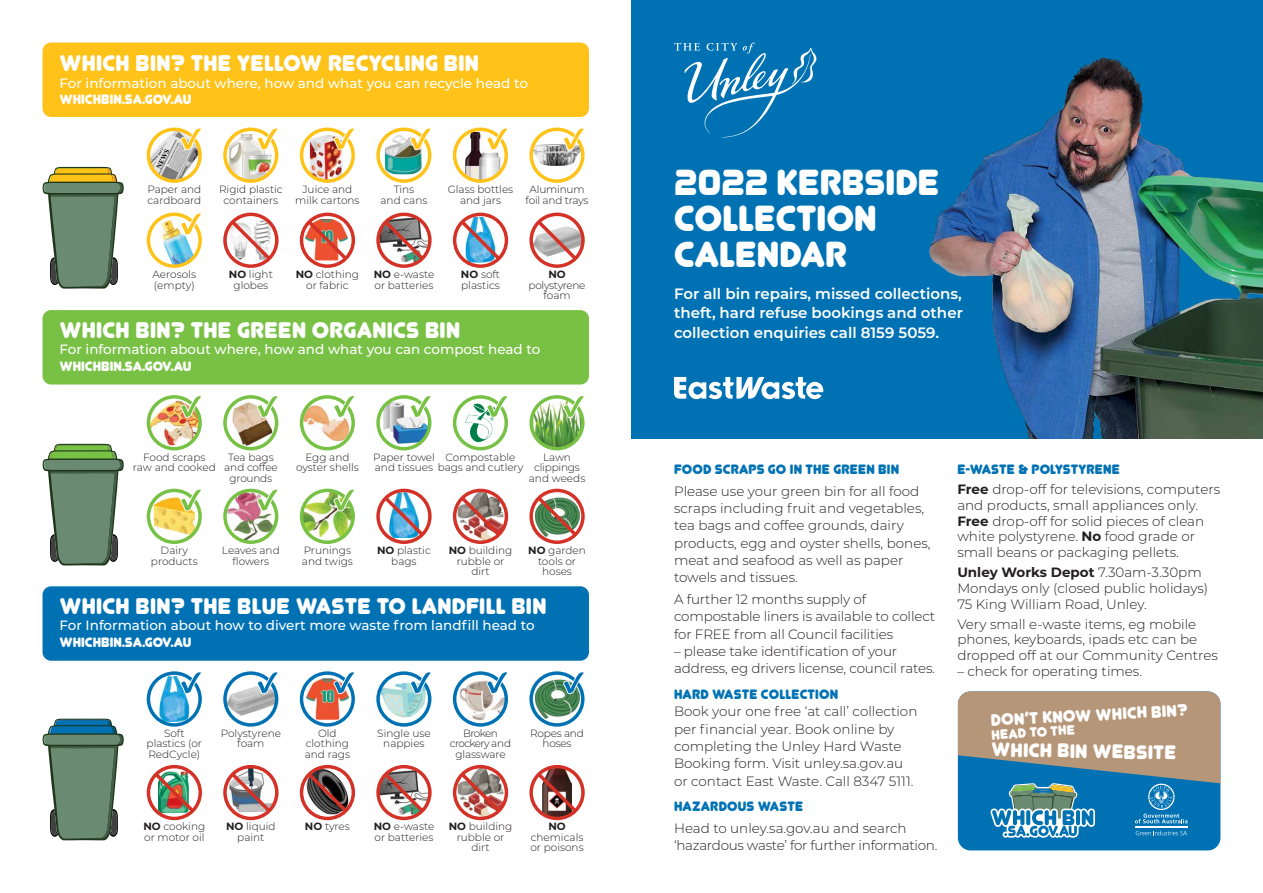
<style>
.page{position:relative;width:1263px;height:893px;background:#fff}
.page>*{position:absolute;margin:0;border:0;box-sizing:border-box;transform-origin:0 0}
.t1{font:36px/36px "Junegull";color:#fff}
.t2{font:22.5px "Junegull";letter-spacing:.01em;color:#fff}
.t3{font:19.5px "Junegull";color:#fff}
.t4{font:16.5px "Junegull";color:#fff}
.t5{font:600 15px/19.5px "Montserrat";color:#fff;text-align:justify}
.t6{font:300 13.5px/17.2px "Montserrat";color:#231f20}
.t7{font:500 13.5px "Montserrat";color:#fff}
.t8{font:13.5px "Junegull";letter-spacing:.01em;color:#0072b4}
.t9{font:300 13.5px/17.2px "Montserrat";letter-spacing:-.02em;color:#231f20}
.t10{font:13.5px "Junegull";color:#fff}
.t11{font:300 10.5px/10.5px "Montserrat";color:#231f20;text-align:center}
.t12{font:300 10.5px/10.5px "Montserrat";letter-spacing:-.02em;color:#231f20;text-align:center}
.t13{font:300 10.5px/10.5px "Montserrat";letter-spacing:-.05em;color:#231f20;text-align:center}
.t14{font:300 10.5px/10.5px "Montserrat";letter-spacing:-.03em;color:#231f20;text-align:center}
.t15{font:700 10.5px "Montserrat";color:#231f20}
.s1{font-weight:700}
</style>
<div class="page">
<div style="left:43px;top:586px;width:546px;height:75px;background:#0072b4;border-radius:9px"></div>
<div style="left:43px;top:310px;width:546px;height:74px;background:#79c145;border-radius:9px"></div>
<div style="left:631px;top:0;width:632px;height:439px;background:#0072b4"></div>
<div style="left:43px;top:43px;width:546px;height:74px;background:#fec218;border-radius:9px"></div>
<svg style="left:43px;top:444px;width:81px;height:122px"></svg>
<svg style="left:43px;top:167px;width:81px;height:122px"></svg>
<svg style="left:43px;top:719px;width:81px;height:121px"></svg>
<img style="left:929px;top:57px;width:334px;height:382px">
<svg style="left:147px;top:128px;width:55px;height:55px"></svg>
<svg style="left:223px;top:128px;width:56px;height:55px"></svg>
<img style="left:300px;top:128px;width:55px;height:55px">
<svg style="left:376px;top:128px;width:56px;height:55px"></svg>
<svg style="left:453px;top:128px;width:55px;height:55px"></svg>
<svg style="left:529px;top:128px;width:56px;height:55px"></svg>
<svg style="left:147px;top:213px;width:55px;height:55px"></svg>
<svg style="left:223px;top:213px;width:56px;height:55px"></svg>
<svg style="left:300px;top:213px;width:55px;height:55px"></svg>
<svg style="left:376px;top:213px;width:56px;height:55px"></svg>
<svg style="left:453px;top:213px;width:55px;height:55px"></svg>
<svg style="left:529px;top:213px;width:56px;height:55px"></svg>
<img style="left:147px;top:395px;width:55px;height:55px">
<svg style="left:223px;top:395px;width:56px;height:55px"></svg>
<svg style="left:300px;top:395px;width:55px;height:55px"></svg>
<svg style="left:376px;top:395px;width:56px;height:55px"></svg>
<svg style="left:453px;top:395px;width:55px;height:55px"></svg>
<svg style="left:529px;top:395px;width:56px;height:55px"></svg>
<svg style="left:147px;top:489px;width:55px;height:55px"></svg>
<svg style="left:223px;top:489px;width:56px;height:55px"></svg>
<img style="left:300px;top:489px;width:55px;height:55px">
<svg style="left:376px;top:489px;width:56px;height:55px"></svg>
<svg style="left:453px;top:489px;width:55px;height:55px"></svg>
<svg style="left:529px;top:489px;width:56px;height:55px"></svg>
<svg style="left:147px;top:671px;width:55px;height:56px"></svg>
<svg style="left:223px;top:671px;width:56px;height:56px"></svg>
<svg style="left:300px;top:671px;width:55px;height:56px"></svg>
<svg style="left:376px;top:671px;width:56px;height:56px"></svg>
<svg style="left:453px;top:671px;width:55px;height:56px"></svg>
<svg style="left:529px;top:671px;width:56px;height:56px"></svg>
<img style="left:147px;top:765px;width:55px;height:55px">
<svg style="left:223px;top:765px;width:56px;height:55px"></svg>
<svg style="left:300px;top:765px;width:55px;height:55px"></svg>
<svg style="left:376px;top:765px;width:56px;height:55px"></svg>
<svg style="left:453px;top:765px;width:55px;height:55px"></svg>
<svg style="left:529px;top:765px;width:56px;height:55px"></svg>
<div style="left:958px;top:691px;width:262px;height:159px;background:#0072b4;border-radius:13px"></div>
<svg style="left:958px;top:691px;width:262px;height:147px"></svg>
<svg style="left:674px;top:43px;width:142px;height:94px"></svg>
<svg style="left:674px;top:377px;width:149px;height:22px"></svg>
<h2 class="t2" style="left:60px;top:50px;width:421px">WHICH BIN? THE YELLOW RECYCLING BIN</h2>
<p class="t7" style="left:60px;top:74px;width:470px">For information about where, how and what you can recycle head to</p>
<p class="t10" style="left:60px;top:92px;width:133px">WHICHBIN.SA.GOV.AU</p>
<p class="t11" style="left:147px;top:184px;width:55px;text-align:left">Paper and cardboard</p>
<p class="t11" style="left:219px;top:184px;width:65px">Rigid plastic containers</p>
<p class="t11" style="left:295px;top:184px;width:66px">Juice and milk cartons</p>
<p class="t11" style="left:380px;top:184px;width:49px">Tins<br>and cans</p>
<p class="t11" style="left:448px;top:184px;width:67px">Glass bottles and jars</p>
<p class="t12" style="left:526px;top:184px;width:65px">Aluminum foil and trays</p>
<p class="t11" style="left:153px;top:269px;width:45px;text-align:left">Aerosols (empty)</p>
<p class="t11" style="left:229px;top:269px;width:45px"><span class="s1">NO</span> light globes</p>
<p class="t11" style="left:296px;top:269px;width:65px"><span class="s1">NO</span> clothing or fabric</p>
<p class="t11" style="left:374px;top:269px;width:62px;text-align:left"><span class="s1">NO</span> e-waste or batteries</p>
<p class="t11" style="left:461px;top:269px;width:41px;text-align:left"><span class="s1">NO</span> soft plastics</p>
<p class="t15" style="left:549px;top:267px;width:19px">NO</p>
<p class="t14" style="left:529px;top:279px;width:58px">polystyrene foam</p>
<h2 class="t2" style="left:60px;top:316px;width:402px">WHICH BIN? THE GREEN ORGANICS BIN</h2>
<p class="t7" style="left:60px;top:340px;width:482px">For information about where, how and what you can compost head to</p>
<p class="t10" style="left:60px;top:358px;width:133px">WHICHBIN.SA.GOV.AU</p>
<p class="t11" style="left:133px;top:451px;width:84px">Food scraps raw and cooked</p>
<p class="t12" style="left:224px;top:451px;width:55px">Tea bags and coffee grounds</p>
<p class="t11" style="left:296px;top:451px;width:64px">Egg and oyster shells</p>
<p class="t11" style="left:373px;top:451px;width:63px;text-align:left">Paper towel and tissues</p>
<p class="t11" style="left:438px;top:451px;width:87px">Compostable bags and cutlery</p>
<p class="t12" style="left:529px;top:451px;width:58px">Lawn clippings and weeds</p>
<p class="t11" style="left:151px;top:545px;width:48px">Dairy products</p>
<p class="t11" style="left:222px;top:545px;width:59px">Leaves and flowers</p>
<p class="t11" style="left:302px;top:545px;width:53px;text-align:left">Prunings and twigs</p>
<p class="t11" style="left:377px;top:545px;width:55px"><span class="s1">NO</span> plastic bags</p>
<p class="t11" style="left:449px;top:545px;width:65px"><span class="s1">NO</span> building rubble or dirt</p>
<p class="t11" style="left:528px;top:545px;width:59px"><span class="s1">NO</span> garden tools or hoses</p>
<h2 class="t2" style="left:60px;top:592px;width:488px">WHICH BIN? THE BLUE WASTE TO LANDFILL BIN</h2>
<p class="t7" style="left:60px;top:616px;width:477px">For Information about how to divert more waste from landfill head to</p>
<p class="t10" style="left:60px;top:634px;width:133px">WHICHBIN.SA.GOV.AU</p>
<p class="t11" style="left:147px;top:727px;width:57px">Soft plastics (or<br>RedCycle)</p>
<p class="t11" style="left:221px;top:727px;width:62px">Polystyrene foam</p>
<p class="t11" style="left:305px;top:727px;width:47px">Old clothing and rags</p>
<p class="t11" style="left:377px;top:727px;width:55px">Single use nappies</p>
<p class="t13" style="left:450px;top:727px;width:63px">Broken crockery and glassware</p>
<p class="t12" style="left:530px;top:727px;width:55px">Ropes and hoses</p>
<p class="t11" style="left:143px;top:821px;width:63px;text-align:left"><span class="s1">NO</span> cooking or motor oil</p>
<p class="t11" style="left:226px;top:821px;width:51px"><span class="s1">NO</span> liquid paint</p>
<p class="t11" style="left:305px;top:821px;width:46px"><span class="s1">NO</span> tyres</p>
<p class="t11" style="left:374px;top:821px;width:62px;text-align:left"><span class="s1">NO</span> e-waste or batteries</p>
<p class="t11" style="left:449px;top:821px;width:65px"><span class="s1">NO</span> building rubble or dirt</p>
<p class="t15" style="left:548px;top:819px;width:19px">NO</p>
<p class="t11" style="left:530px;top:831px;width:55px;text-align:left">chemicals or poisons</p>
<h1 class="t1" style="left:674px;top:164px;width:267px">2022 KERBSIDE<br>COLLECTION<br>CALENDAR</h1>
<p class="t5" style="left:674px;top:283px;width:290px">For all bin repairs, missed collections, theft, hard refuse bookings and other collection enquiries call 8159 5059.</p>
<p class="t8" style="left:674px;top:461px;width:227px">FOOD SCRAPS GO IN THE GREEN BIN</p>
<p class="t6" style="left:674px;top:482px;width:258px">Please use your green bin for all food scraps including fruit and vegetables, tea bags and coffee grounds, dairy products, egg and oyster shells, bones, meat and seafood as well as paper towels and tissues.</p>
<p class="t6" style="left:674px;top:590px;width:263px">A further 12 months supply of compostable liners is available to collect for FREE from all Council facilities</p>
<p class="t6" style="left:674px;top:642px;width:262px">– please take identification of your address, eg drivers license, council rates.</p>
<p class="t8" style="left:674px;top:686px;width:166px">HARD WASTE COLLECTION</p>
<p class="t6" style="left:674px;top:702px;width:245px">Book your one free ‘at call’ collection per financial year. Book online by completing the Unley Hard Waste Booking form. Visit unley.sa.gov.au or contact East Waste. Call 8347 5111.</p>
<p class="t8" style="left:674px;top:799px;width:131px">HAZARDOUS WASTE</p>
<p class="t9" style="left:674px;top:819px;width:265px">Head to unley.sa.gov.au and search ‘hazardous waste’ for further information.</p>
<p class="t8" style="left:957px;top:461px;width:164px">E-WASTE &amp; POLYSTYRENE</p>
<p class="t6" style="left:957px;top:481px;width:264px;line-height:15.8px"><span class="s1">Free</span> drop-off for televisions, computers and products, small appliances only.<br><span class="s1">Free</span> drop-off for solid pieces of clean white polystyrene. <span class="s1">No</span> food grade or small beans or packaging pellets.</p>
<p class="t6" style="left:957px;top:564px;width:252px;line-height:15.8px"><span class="s1">Unley Works Depot</span> 7.30am-3.30pm<br>Mondays only (closed public holidays)<br>75 King William Road, Unley.</p>
<p class="t6" style="left:957px;top:616px;width:262px;line-height:15.8px">Very small e-waste items, eg mobile phones, keyboards, ipads etc can be dropped off at our Community Centres</p>
<p class="t6" style="left:957px;top:662px;width:186px">– check for operating times.</p>
<p class="t4" style="left:990px;top:710px;width:198px;rotate:-3deg">DON’T KNOW WHICH BIN?</p>
<p class="t10" style="left:991px;top:727px;width:85px;rotate:-4deg">HEAD TO THE</p>
<h3 class="t3" style="left:991px;top:738px;width:186px;rotate:1deg">WHICH BIN WEBSITE</h3>
</div>
